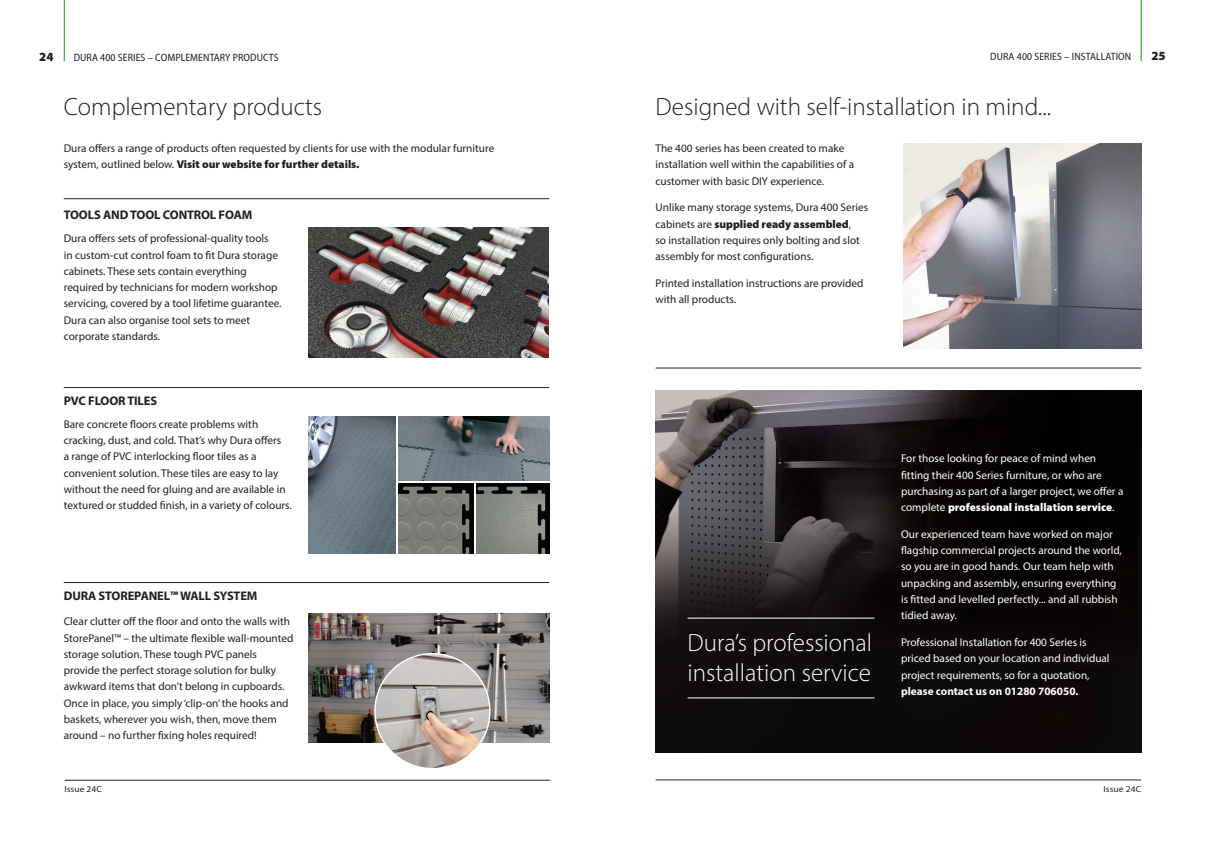
<style>
.page{position:relative;width:1205px;height:851px;background:#fff}
.page>*{position:absolute;margin:0;border:0;box-sizing:border-box;transform-origin:0 0}
.t1{font:300 25px "Myriad Pro";color:#231f20}
.t2{font:300 25px/30px "Myriad Pro";color:#fff}
.t3{font:700 12.5px "Myriad Pro";letter-spacing:-.01em;color:#231f20}
.t4{font:900 12.5px "Myriad Pro";color:#231f20}
.t5{font:11.25px/16.2px "Myriad Pro";color:#231f20}
.t6{font:11.25px/16.2px "Myriad Pro";color:#fff}
.t7{font:700 11.25px "Myriad Pro";color:#fff}
.t8{font:semi-condensed 10.62px "Myriad Pro";letter-spacing:.01em;color:#231f20}
.t9{font:8.75px "Myriad Pro";letter-spacing:.01em;color:#231f20;scale:1.08 1}
.s1{font-weight:900}
</style>
<div class="page">
<img style="left:656px;top:391px;width:485px;height:361px">
<hr style="left:64px;top:0;width:1px;height:61px;background:#40ae49">
<hr style="left:1140px;top:0;width:2px;height:61px;background:#40ae49">
<hr style="left:64px;top:198px;width:485px;height:1px;background:#231f20">
<hr style="left:656px;top:368px;width:485px;height:1px;background:#231f20">
<hr style="left:64px;top:387px;width:485px;height:1px;background:#231f20">
<img style="left:308px;top:417px;width:87px;height:136px">
<hr style="left:64px;top:582px;width:485px;height:1px;background:#231f20">
<img style="left:308px;top:613px;width:241px;height:129px">
<img style="left:375px;top:653px;width:115px;height:115px;border-radius:57px">
<img style="left:399px;top:483px;width:74px;height:70px">
<img style="left:476px;top:483px;width:73px;height:70px">
<img style="left:399px;top:417px;width:150px;height:63px">
<hr style="left:687px;top:697px;width:187px;height:1px;background:#fff">
<hr style="left:687px;top:617px;width:187px;height:1px;background:#fff">
<hr style="left:65px;top:779px;width:485px;height:1px;background:#231f20">
<hr style="left:656px;top:779px;width:485px;height:1px;background:#231f20">
<img style="left:904px;top:144px;width:238px;height:204px">
<img style="left:308px;top:228px;width:240px;height:130px">
<p class="t4" style="left:39px;top:49px;width:16px">24</p>
<p class="t8" style="left:74px;top:51px;width:206px">DURA 400 SERIES – COMPLEMENTARY PRODUCTS</p>
<p class="t8" style="left:990px;top:49px;width:142px">DURA 400 SERIES – INSTALLATION</p>
<p class="t4" style="left:1151px;top:47px;width:16px">25</p>
<h1 class="t1" style="left:64px;top:91px;width:260px">Complementary products</h1>
<p class="t5" style="left:64px;top:140px;width:432px">Dura offers a range of products often requested by clients for use with the modular furniture system, outlined below. <span class="s1">Visit our website for further details.</span></p>
<h1 class="t1" style="left:656px;top:91px;width:397px">Designed with self-installation in mind...</h1>
<p class="t5" style="left:655px;top:140px;width:200px">The 400 series has been created to make installation well within the capabilities of a customer with basic DIY experience.</p>
<p class="t5" style="left:655px;top:199px;width:214px">Unlike many storage systems, Dura 400 Series cabinets are <span class="s1">supplied ready assembled</span>,<br>so installation requires only bolting and slot assembly for most configurations.</p>
<p class="t5" style="left:655px;top:275px;width:209px">Printed installation instructions are provided with all products.</p>
<p class="t3" style="left:64px;top:207px;width:190px">TOOLS AND TOOL CONTROL FOAM</p>
<p class="t5" style="left:64px;top:230px;width:219px">Dura offers sets of professional-quality tools<br>in custom-cut control foam to fit Dura storage cabinets. These sets contain everything required by technicians for modern workshop servicing, covered by a tool lifetime guarantee.<br>Dura can also organise tool sets to meet corporate standards.</p>
<p class="t3" style="left:64px;top:392px;width:95px">PVC FLOOR TILES</p>
<p class="t5" style="left:64px;top:415px;width:230px">Bare concrete floors create problems with cracking, dust, and cold. That’s why Dura offers<br>a range of PVC interlocking floor tiles as a convenient solution. These tiles are easy to lay without the need for gluing and are available in textured or studded finish, in a variety of colours.</p>
<p class="t3" style="left:64px;top:587px;width:195px">DURA STOREPANEL™ WALL SYSTEM</p>
<p class="t5" style="left:64px;top:613px;width:231px">Clear clutter off the floor and onto the walls with StorePanel™ – the ultimate flexible wall-mounted storage solution. These tough PVC panels provide the perfect storage solution for bulky awkward items that don’t belong in cupboards.<br>Once in place, you simply ‘clip-on’ the hooks and baskets, wherever you wish, then, move them around – no further fixing holes required!</p>
<h1 class="t2" style="left:687px;top:627px;width:186px">Dura’s professional installation service</h1>
<p class="t6" style="left:901px;top:450px;width:224px">For those looking for peace of mind when fitting their 400 Series furniture, or who are purchasing as part of a larger project, we offer a complete <span class="s1">professional installation service</span>.</p>
<p class="t6" style="left:901px;top:525px;width:222px">Our experienced team have worked on major flagship commercial projects around the world, so you are in good hands. Our team help with unpacking and assembly, ensuring everything is fitted and levelled perfectly... and all rubbish tidied away.</p>
<p class="t6" style="left:901px;top:634px;width:210px">Professional Installation for 400 Series is priced based on your location and individual project requirements, so for a quotation,</p>
<p class="t7" style="left:901px;top:683px;width:179px">please contact us on 01280 706050.</p>
<p class="t9" style="left:64px;top:783px;width:36px">Issue 24C</p>
<p class="t9" style="left:1103px;top:783px;width:36px">Issue 24C</p>
</div>
